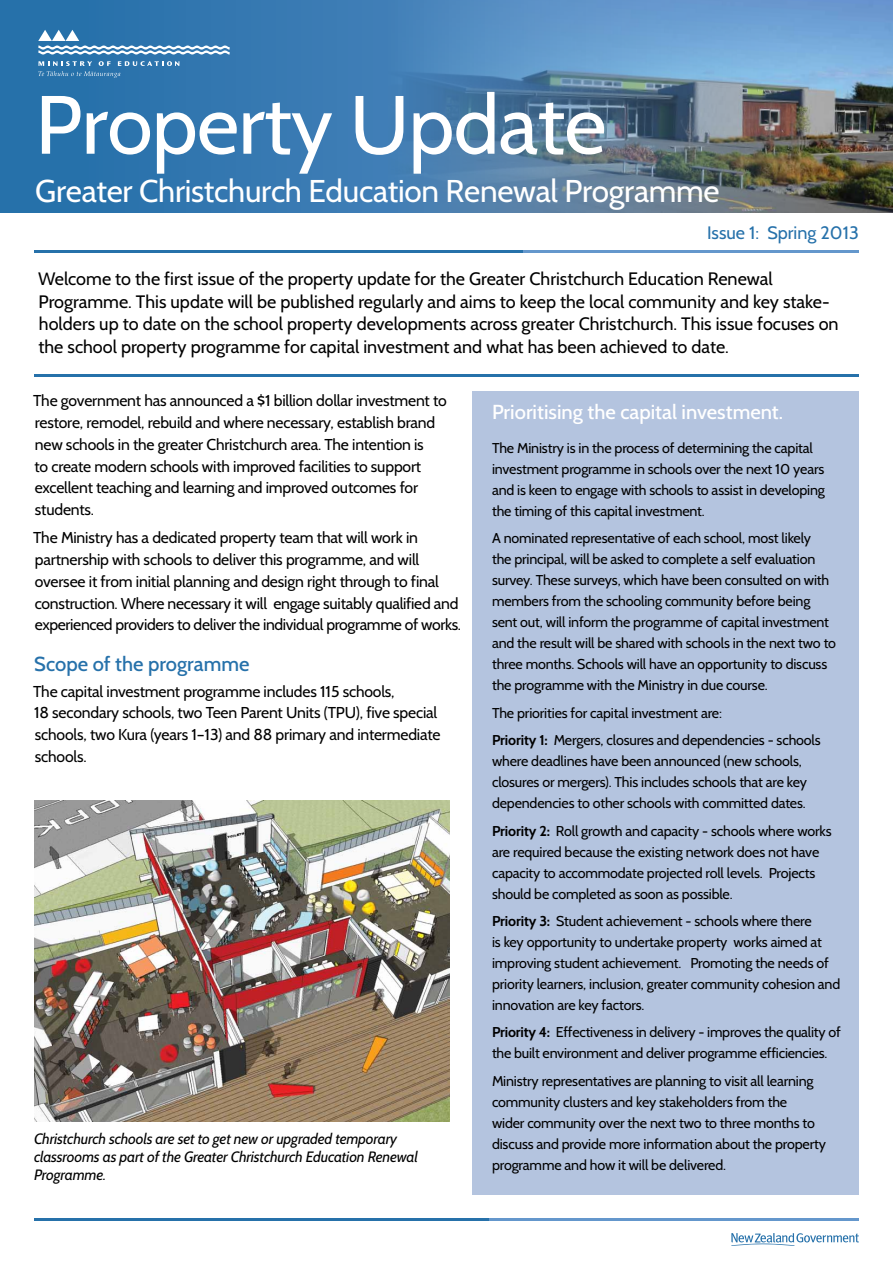
<style>
.page{position:relative;width:893px;height:1263px;background:#fff}
.page>*{position:absolute;margin:0;border:0;box-sizing:border-box;transform-origin:0 0}
.t1{font:82.5px "Cabin";letter-spacing:-.01em;color:#fff}
.t2{font:31.5px "Cabin";letter-spacing:-.01em;color:#fff}
.t3{font:500 20.25px "Cabin";color:#fff}
.t4{font:500 20.25px "Cabin";color:#2671aa}
.t5{font:18px/22.5px "Cabin";color:#000}
.t6{font:18px "Cabin";color:#2671aa}
.t7{font:15.75px/21.8px "Cabin";letter-spacing:-.01em;color:#000}
.t8{font:italic 15px/18px "Cabin";letter-spacing:-.01em;color:#000}
.t9{font:14.25px/21px "Cabin";letter-spacing:-.01em;color:#000}
.s1{font-weight:700}
</style>
<div class="page">
<img style="left:0;top:0;width:893px;height:213px">
<div style="left:472px;top:391px;width:387px;height:804px;background:#b4c4df"></div>
<hr style="left:34px;top:1218px;width:825px;height:2px;background:#2671aa">
<hr style="left:34px;top:251px;width:825px;height:2px;background:#2671aa">
<hr style="left:523px;top:251px;width:336px;height:2px;background:#6497cc">
<hr style="left:489px;top:1218px;width:370px;height:2px;background:#6497cc">
<svg style="left:731px;top:1233px;width:128px;height:13px"></svg>
<svg style="left:38px;top:61px;width:141px;height:17px;background:#4484b6"></svg>
<svg style="left:38px;top:30px;width:192px;height:25px"></svg>
<hr style="left:34px;top:374px;width:825px;height:2px;background:#2671aa">
<img style="left:34px;top:800px;width:415px;height:322px">
<h1 class="t1" style="left:35px;top:74px;width:573px">Property Update</h1>
<h2 class="t2" style="left:35px;top:171px;width:686px">Greater Christchurch Education Renewal Programme</h2>
<p class="t6" style="left:707px;top:221px;width:153px">Issue 1: Spring 2013</p>
<p class="t5" style="left:38px;top:268px;width:802px">Welcome to the first issue of the property update for the Greater Christchurch Education Renewal Programme. This update will be published regularly and aims to keep the local community and key stake&shy;holders up to date on the school property developments across greater Christchurch. This issue focuses on the school property programme for capital investment and what has been achieved to date.</p>
<p class="t7" style="left:33px;top:390px;width:415px">The government has announced a $1 billion dollar investment to restore, remodel, rebuild and where necessary, establish brand new schools in the greater Christchurch area. The intention is<br>to create modern schools with improved facilities to support excellent teaching and learning and improved outcomes for students.</p>
<p class="t7" style="left:33px;top:527px;width:429px">The Ministry has a dedicated property team that will work in partnership with schools to deliver this programme, and will oversee it from initial planning and design right through to final construction. Where necessary it will engage suitably qualified and experienced providers to deliver the individual programme of works.</p>
<h3 class="t4" style="left:34px;top:651px;width:217px">Scope of the programme</h3>
<p class="t7" style="left:33px;top:680px;width:409px">The capital investment programme includes 115 schools,<br>18 secondary schools, two Teen Parent Units (TPU), five special schools, two Kura (years 1–13) and 88 primary and intermediate schools.</p>
<h3 class="t3" style="left:492px;top:400px;width:293px">Prioritising the capital investment.</h3>
<p class="t9" style="left:492px;top:437px;width:334px">The Ministry is in the process of determining the capital investment programme in schools over the next 10 years and is keen to engage with schools to assist in developing the timing of this capital investment.</p>
<p class="t9" style="left:492px;top:528px;width:346px">A nominated representative of each school, most likely<br>the principal, will be asked to complete a self evaluation survey. These surveys, which have been consulted on with members from the schooling community before being sent out, will inform the programme of capital investment and the result will be shared with schools in the next two to three months. Schools will have an opportunity to discuss the programme with the Ministry in due course.</p>
<p class="t9" style="left:492px;top:699px;width:330px;line-height:27.3px">The priorities for capital investment are:<br><span class="s1">Priority 1:</span> Mergers, closures and dependencies - schools</p>
<p class="t9" style="left:492px;top:751px;width:317px">where deadlines have been announced (new schools, closures or mergers). This includes schools that are key dependencies to other schools with committed dates.</p>
<p class="t9" style="left:492px;top:820px;width:341px"><span class="s1">Priority 2:</span> Roll growth and capacity - schools where works are required because the existing network does not have capacity to accommodate projected roll levels. Projects should be completed as soon as possible.</p>
<p class="t9" style="left:492px;top:910px;width:350px"><span class="s1">Priority 3:</span> Student achievement - schools where there<br>is key opportunity to undertake property works aimed at improving student achievement. Promoting the needs of priority learners, inclusion, greater community cohesion and innovation are key factors.</p>
<p class="t9" style="left:492px;top:1022px;width:350px"><span class="s1">Priority 4:</span> Effectiveness in delivery - improves the quality of the built environment and deliver programme efficiencies.</p>
<p class="t9" style="left:492px;top:1070px;width:335px">Ministry representatives are planning to visit all learning community clusters and key stakeholders from the<br>wider community over the next two to three months to discuss and provide more information about the property programme and how it will be delivered.</p>
<p class="t8" style="left:34px;top:1130px;width:385px">Christchurch schools are set to get new or upgraded temporary classrooms as part of the Greater Christchurch Education Renewal<br>Programme.</p>
</div>
